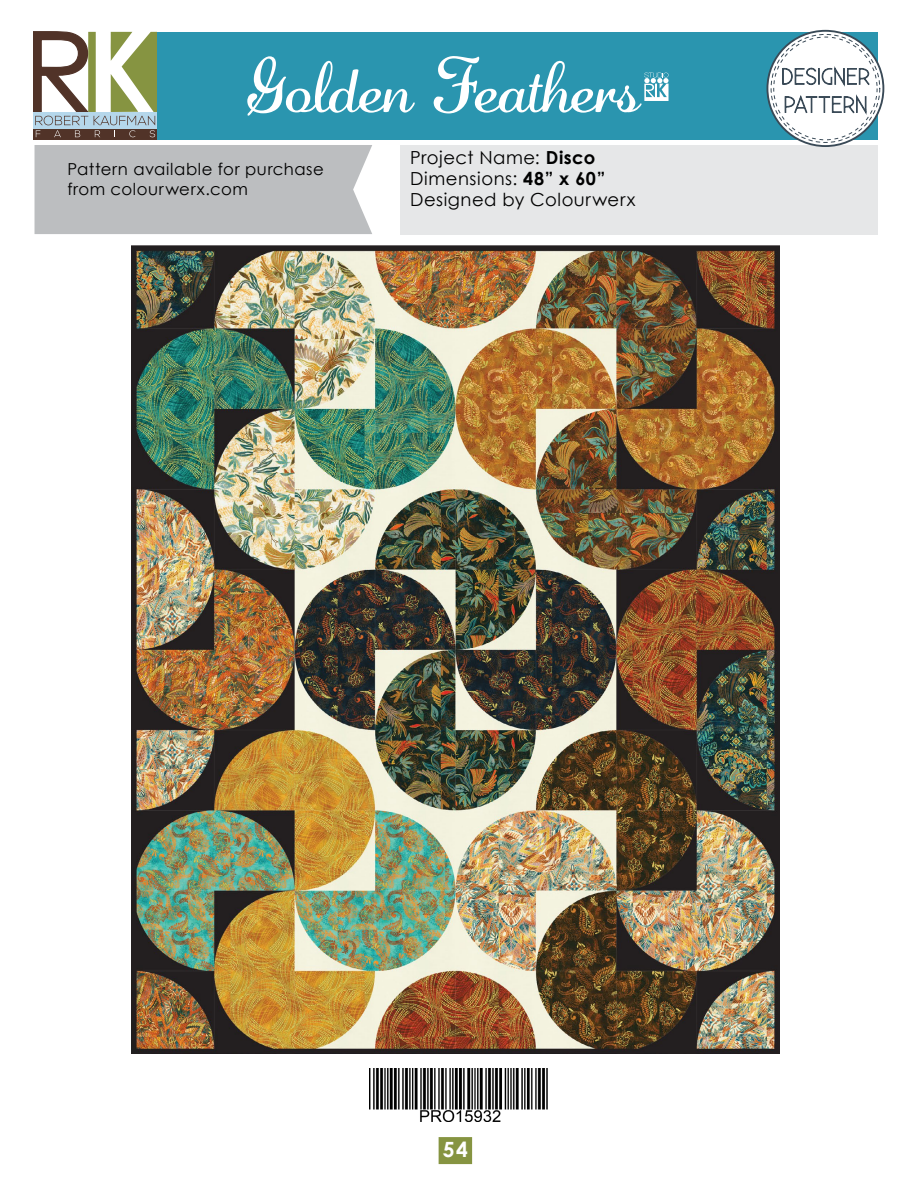
<style>
.page{position:relative;width:918px;height:1188px;background:#fff}
.page>*{position:absolute;margin:0;border:0;box-sizing:border-box;transform-origin:0 0}
.t1{font:700 21px "Century Gothic";color:#fff}
.t2{font:18px/21px "Century Gothic";letter-spacing:.03em;color:#000}
.t3{font:16.5px/19.8px "Century Gothic";letter-spacing:.035em;color:#000}
.s1{font-weight:700}
</style>
<div class="page">
<div style="left:439px;top:1137px;width:33px;height:27px;background:#869441"></div>
<img style="left:369px;top:1068px;width:179px;height:54px">
<img style="left:132px;top:245px;width:648px;height:809px">
<div style="left:35px;top:145px;width:337px;height:89px;background:#bcbec0"></div>
<div style="left:400px;top:145px;width:478px;height:89px;background:#e6e7e8"></div>
<div style="left:153px;top:32px;width:725px;height:107px;background:#2a95af"></div>
<svg style="left:34px;top:32px;width:123px;height:107px"></svg>
<svg style="left:767px;top:31px;width:116px;height:115px"></svg>
<div style="left:767px;top:30px;width:117px;height:117px;border:2px solid #3a4a57;border-radius:50%"></div>
<svg style="left:771px;top:34px;width:109px;height:108px"></svg>
<div style="left:774px;top:37px;width:103px;height:103px;background:#fff;border-radius:50%"></div>
<svg style="left:782px;top:66px;width:88px;height:51px"></svg>
<svg style="left:247px;top:56px;width:168px;height:60px"></svg>
<svg style="left:433px;top:56px;width:236px;height:57px"></svg>
<p class="t3" style="left:67px;top:159px;width:258px">Pattern available for purchase from colourwerx.com</p>
<p class="t2" style="left:410px;top:147px;width:227px">Project Name: <span class="s1">Disco<br></span>Dimensions: <span class="s1">48” x 60”<br></span>Designed by Colourwerx</p>
<p class="t1" style="left:443px;top:1134px;width:26px">54</p>
</div>
